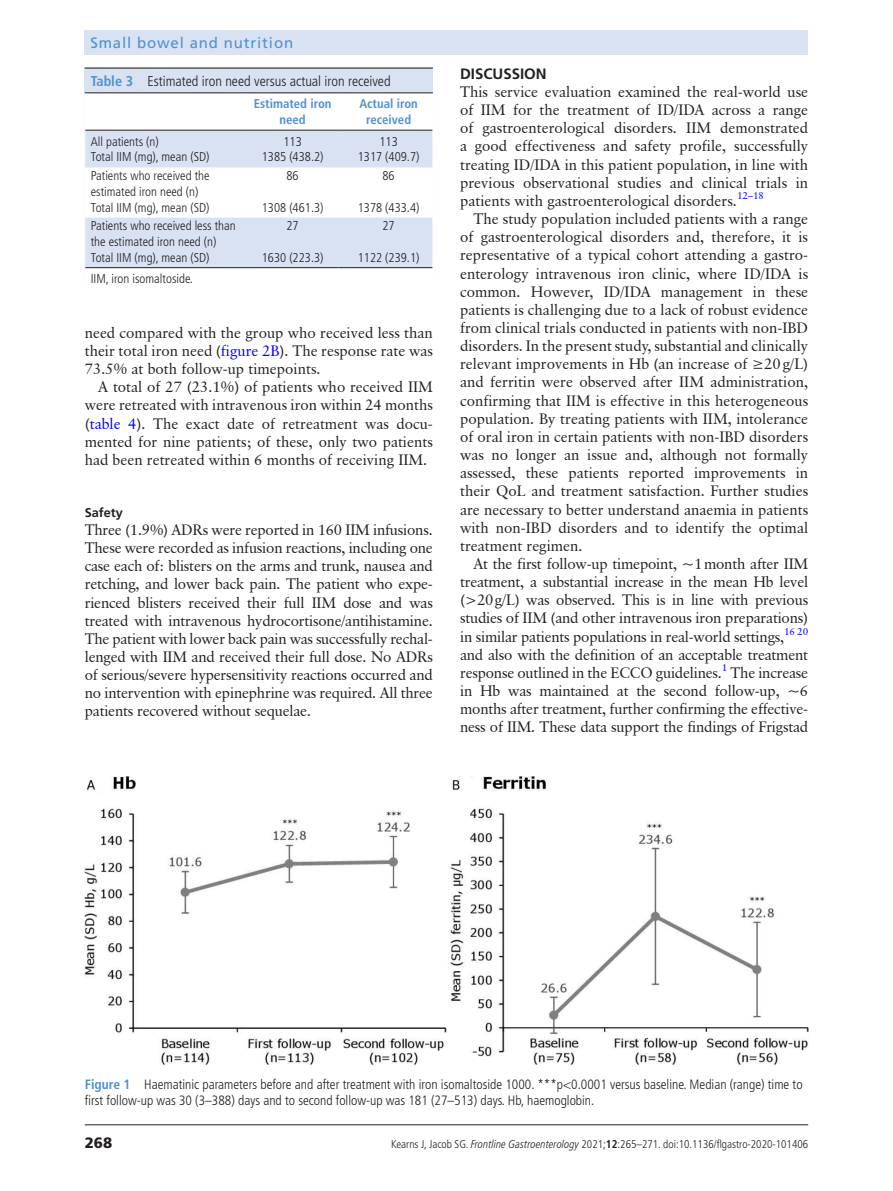
<style>
.page{position:relative;width:893px;height:1191px;background:#fff}
.page>*{position:absolute;margin:0;border:0;box-sizing:border-box;transform-origin:0 0}
.t1{font:15px/18.1px "Classical Garamond BT";color:#231f20;text-align:justify}
.t2{font:15px "Frutiger LT Std";letter-spacing:.055em;color:#5091cd}
.t3{font:700 15px "Frutiger LT Std";color:#231f20}
.t4{font:900 15px "Frutiger LT Std";color:#231f20}
.t5{font:300 condensed 14.25px "Frutiger LT Pro";color:#231f20}
.t6{font:300 condensed 13.5px/16.5px "Frutiger LT Pro";color:#231f20}
.t7{font:300 condensed 12.75px/15.8px "Frutiger LT Pro";color:#231f20}
.t8{font:700 condensed 12.75px/15.8px "Frutiger LT Pro";color:#5091cd;text-align:center}
.t9{font:700 12.75px "Frutiger LT Std";color:#231f20}
.t10{font:300 condensed 11.25px "Frutiger LT Pro";color:#231f20}
.t11{font:9.9px "Classical Garamond BT";color:#00f}
.s1{font-weight:700;color:#5091cd}
.s2{color:#00f}
.s3{font-style:italic}
.s4{font-weight:700}
</style>
<div class="page">
<hr style="left:85px;top:1124px;width:723px;height:1px;background:#231f20">
<div style="left:85px;top:30px;width:723px;height:24px;background:#d8e2f3"></div>
<div style="left:85px;top:68px;width:348px;height:215px;background:#d8e2f3"></div>
<hr style="left:85px;top:68px;width:348px;height:1px;background:#231f20">
<svg style="left:85px;top:93px;width:348px;height:190px;fill:#fff"></svg>
<hr style="left:85px;top:92px;width:156px;height:1px;background:#231f20">
<hr style="left:85px;top:130px;width:156px;height:1px;background:#231f20">
<hr style="left:241px;top:92px;width:97px;height:1px;background:#231f20">
<hr style="left:241px;top:130px;width:97px;height:1px;background:#231f20">
<hr style="left:338px;top:92px;width:95px;height:1px;background:#231f20">
<hr style="left:338px;top:130px;width:95px;height:1px;background:#231f20">
<hr style="left:85px;top:267px;width:156px;height:1px;background:#231f20">
<hr style="left:241px;top:267px;width:97px;height:1px;background:#231f20">
<hr style="left:338px;top:267px;width:95px;height:1px;background:#231f20">
<hr style="left:91px;top:282px;width:342px;height:2px;background:#fff">
<img style="left:85px;top:776px;width:723px;height:289px">
<p class="t2" style="left:90px;top:34px;width:204px">Small bowel and nutrition</p>
<p class="t5" style="left:91px;top:73px;width:301px"><span class="s1">Table 3</span> Estimated iron need versus actual iron received</p>
<p class="t8" style="left:254px;top:96px;width:79px">Estimated iron need</p>
<p class="t8" style="left:359px;top:96px;width:60px">Actual iron received</p>
<p class="t7" style="left:91px;top:134px;width:120px">All patients (n)<br>Total IIM (mg), mean (SD)</p>
<p class="t7" style="left:262px;top:134px;width:63px;text-align:center">113<br>1385 (438.2)</p>
<p class="t7" style="left:358px;top:134px;width:63px;text-align:center">113<br>1317 (409.7)</p>
<p class="t7" style="left:91px;top:168px;width:120px">Patients who received the estimated iron need (n)<br>Total IIM (mg), mean (SD)</p>
<p class="t7" style="left:287px;top:168px;width:14px">86</p>
<p class="t7" style="left:382px;top:168px;width:14px">86</p>
<p class="t7" style="left:358px;top:199px;width:63px">1378 (433.4)</p>
<p class="t7" style="left:262px;top:199px;width:63px">1308 (461.3)</p>
<p class="t7" style="left:91px;top:218px;width:146px">Patients who received less than the estimated iron need (n)<br>Total IIM (mg), mean (SD)</p>
<p class="t7" style="left:287px;top:218px;width:14px">27</p>
<p class="t7" style="left:262px;top:249px;width:63px">1630 (223.3)</p>
<p class="t7" style="left:91px;top:271px;width:104px">IIM, iron isomaltoside.</p>
<p class="t7" style="left:382px;top:218px;width:14px">27</p>
<p class="t7" style="left:358px;top:249px;width:63px">1122 (239.1)</p>
<p class="t1" style="left:85px;top:323px;width:350px">need compared with the group who received less than their total iron need (<span class="s2">figure 2B</span>). The response rate was 73.5% at both follow-up timepoints.</p>
<p class="t1" style="left:85px;top:378px;width:350px;text-indent:14px">A total of 27 (23.1%) of patients who received IIM were retreated with intravenous iron within 24 months (<span class="s2">table 4</span>). The exact date of retreatment was docu&shy;mented for nine patients; of these, only two patients had been retreated within 6 months of receiving IIM.</p>
<p class="t9" style="left:85px;top:505px;width:40px">SAFETY</p>
<p class="t1" style="left:85px;top:520px;width:350px">Three (1.9%) ADRs were reported in 160 IIM infusions.<br>These were recorded as infusion reactions, including one case each of: blisters on the arms and trunk, nausea and retching, and lower back pain. The patient who expe&shy;rienced blisters received their full IIM dose and was treated with intravenous hydrocortisone/antihistamine.<br>The patient with lower back pain was successfully rechal&shy;lenged with IIM and received their full dose. No ADRs of serious/severe hypersensitivity reactions occurred and no intervention with epinephrine was required. All three patients recovered without sequelae.</p>
<p class="t3" style="left:460px;top:65px;width:88px">DISCUSSION</p>
<p class="t1" style="left:460px;top:82px;width:350px">This service evaluation examined the real-world use of IIM for the treatment of ID/IDA across a range of gastroenterological disorders. IIM demonstrated a good effectiveness and safety profile, successfully treating ID/IDA in this patient population, in line with previous observational studies and clinical trials in patients with gastroenterological disorders.<sup>12–18</sup></p>
<p class="t1" style="left:460px;top:209px;width:350px;text-indent:14px">The study population included patients with a range of gastroenterological disorders and, therefore, it is representative of a typical cohort attending a gastro&shy;enterology intravenous iron clinic, where ID/IDA is common. However, ID/IDA management in these patients is challenging due to a lack of robust evidence from clinical trials conducted in patients with non-IBD disorders. In the present study, substantial and clinically relevant improvements in Hb (an increase of ≥20g/L) and ferritin were observed after IIM administration, confirming that IIM is effective in this heterogeneous population. By treating patients with IIM, intolerance of oral iron in certain patients with non-IBD disorders was no longer an issue and, although not formally assessed, these patients reported improvements in their QoL and treatment satisfaction. Further studies are necessary to better understand anaemia in patients with non-IBD disorders and to identify the optimal treatment regimen.</p>
<p class="t1" style="left:460px;top:554px;width:350px;text-indent:14px">At the first follow-up timepoint, ~1month after IIM treatment, a substantial increase in the mean Hb level (&gt;20g/L) was observed. This is in line with previous studies of IIM (and other intravenous iron preparations) in similar patients populations in real-world settings,<sup>16</sup> <sup>20 </sup>and also with the definition of an acceptable treatment response outlined in the ECCO guidelines.</p>
<p class="t11" style="left:722px;top:661px;width:7px">1</p>
<p class="t1" style="left:460px;top:663px;width:350px;text-indent:270px">The increase in Hb was maintained at the second follow-up, ~6 months after treatment, further confirming the effective&shy;ness of IIM. These data support the findings of Frigstad</p>
<p class="t6" style="left:85px;top:1076px;width:719px"><span class="s1">Figure 1</span> Haematinic parameters before and after treatment with iron isomaltoside 1000. ***p&lt;0.0001 versus baseline. Median (range) time to first follow-up was 30 (3–388) days and to second follow-up was 181 (27–513) days. Hb, haemoglobin.</p>
<p class="t4" style="left:85px;top:1133px;width:29px">268</p>
<p class="t10" style="left:391px;top:1137px;width:418px">Kearns J, Jacob SG. <span class="s3">Frontline Gastroenterology</span> 2021;<span class="s4">12</span>:265–271. doi:10.1136/flgastro-2020-101406</p>
</div>
